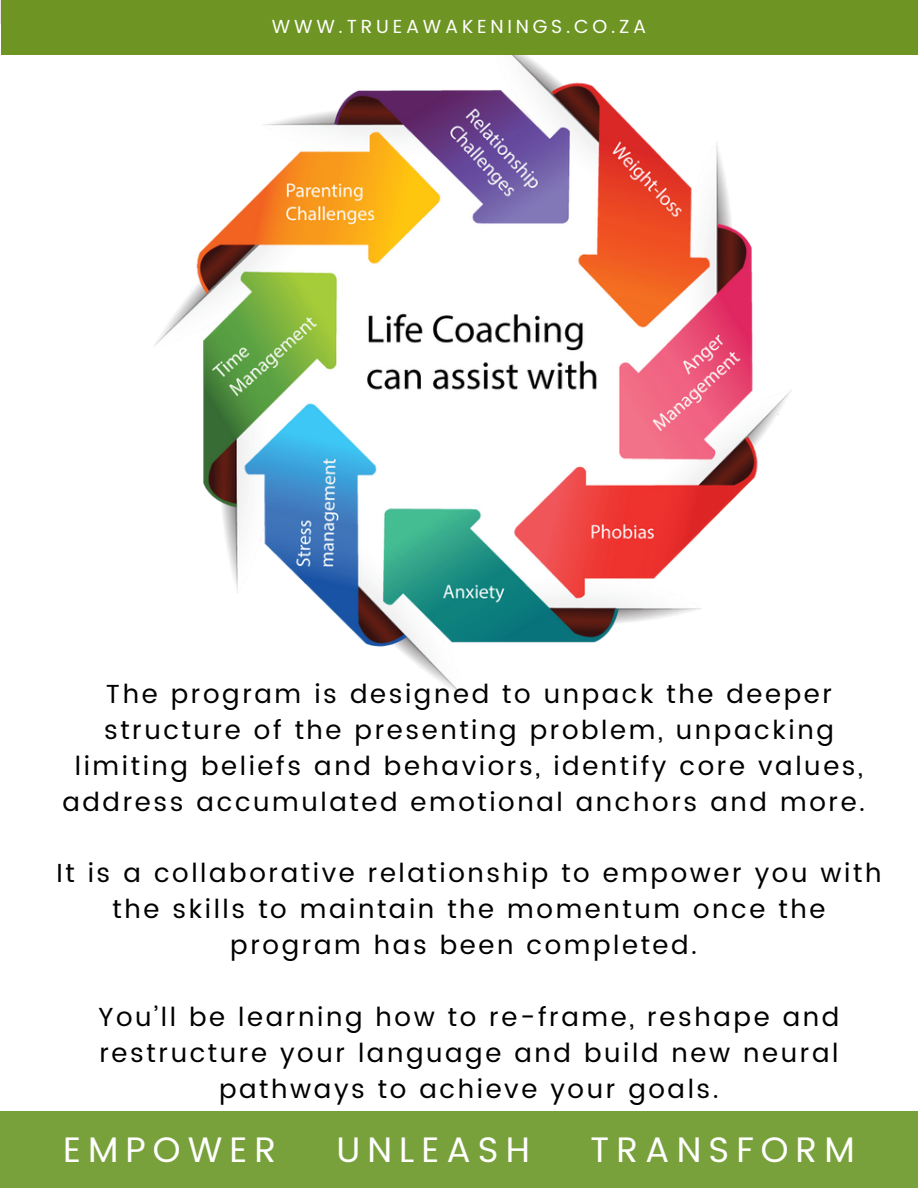
<style>
.page{position:relative;width:918px;height:1188px;background:#fff}
.page>*{position:absolute;margin:0;border:0;box-sizing:border-box;transform-origin:0 0}
.t1{font:35.4px "Poppins";letter-spacing:.2em;color:#fff}
.t2{font:26.1px/35.8px "Poppins";letter-spacing:.1em;color:#000;text-align:center}
.t3{font:18.9px "Poppins";letter-spacing:.2em;color:#fff}
</style>
<div class="page">
<div style="left:0;top:1111px;width:918px;height:77px;background:#79a13b"></div>
<img style="left:154px;top:55px;width:638px;height:642px">
<div style="left:1px;top:0;width:917px;height:55px;background:#6e9523"></div>
<p class="t3" style="left:272px;top:16px;width:376px">WWW.TRUEAWAKENINGS.CO.ZA</p>
<p class="t2" style="left:62px;top:676px;width:804px">The program is designed to unpack the deeper structure of the presenting problem, unpacking limiting beliefs and behaviors, identify core values, address accumulated emotional anchors and more.</p>
<p class="t2" style="left:57px;top:856px;width:826px">It is a collaborative relationship to empower you with the skills to maintain the momentum once the program has been completed.</p>
<p class="t2" style="left:99px;top:999px;width:742px">You’ll be learning how to re-frame, reshape and restructure your language and build new neural pathways to achieve your goals.</p>
<p class="t1" style="left:63px;top:1129px;width:215px">EMPOWER</p>
<p class="t1" style="left:336px;top:1138px;width:195px">UNLEASH</p>
<p class="t1" style="left:336px;top:1129px;width:195px">UNLEASH</p>
<p class="t1" style="left:590px;top:1138px;width:266px">TRANSFORM</p>
<p class="t1" style="left:590px;top:1129px;width:266px">TRANSFORM</p>
<p class="t1" style="left:63px;top:1138px;width:215px">EMPOWER</p>
</div>
